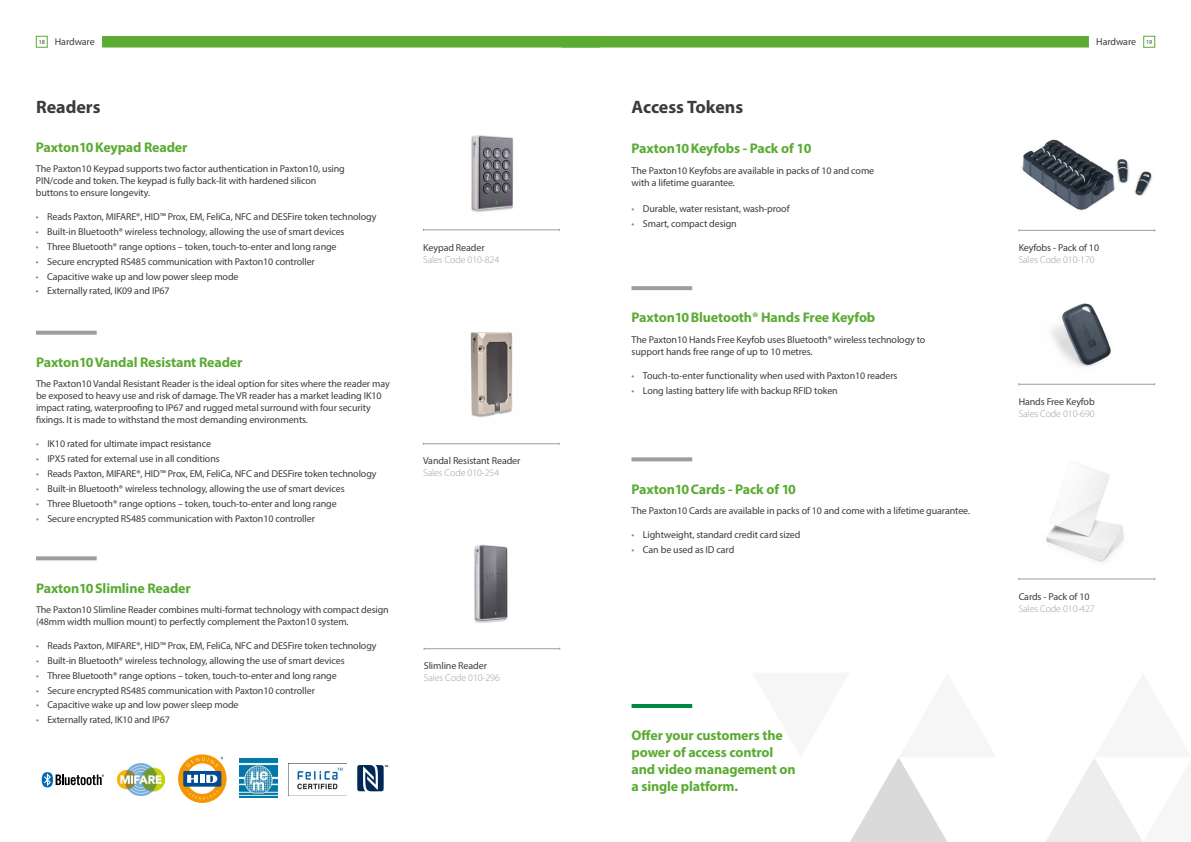
<style>
.page{position:relative;width:1191px;height:842px;background:#fff}
.page>*{position:absolute;margin:0;border:0;box-sizing:border-box;transform-origin:0 0}
.t1{font:700 18px "Myriad Pro";color:#3c3c3b}
.t2{font:700 14px/16.8px "Myriad Pro";letter-spacing:-.01em;color:#5bab33}
.t3{font:10px/12px "Myriad Pro";letter-spacing:-.01em;color:#3c3c3b}
.t4{font:300 10px "Myriad Pro";letter-spacing:-.01em;color:#9d9d9c}
.s1{font-size:6px}
.s2{color:#5bab33}
</style>
<div class="page">
<div style="left:561px;top:36px;width:528px;height:12px;background:#5bab33"></div>
<div style="left:1143px;top:36px;width:12px;height:12px;border:1px solid #5bab33"></div>
<div style="left:36px;top:36px;width:12px;height:12px;border:1px solid #5bab33"></div>
<div style="left:102px;top:36px;width:498px;height:12px;background:#5bab33"></div>
<svg style="left:42px;top:772px;width:62px;height:15px"></svg>
<svg style="left:178px;top:754px;width:49px;height:49px"></svg>
<img style="left:240px;top:759px;width:38px;height:38px">
<img style="left:289px;top:767px;width:57px;height:29px">
<img style="left:118px;top:764px;width:46px;height:32px">
<svg style="left:357px;top:765px;width:31px;height:26px"></svg>
<img style="left:471px;top:135px;width:42px;height:77px">
<hr style="left:631px;top:704px;width:61px;height:4px;background:#008944">
<hr style="left:423px;top:230px;width:136px;height:1px;background:#9d9d9c">
<img style="left:470px;top:332px;width:43px;height:86px">
<hr style="left:423px;top:443px;width:136px;height:1px;background:#9d9d9c">
<img style="left:1022px;top:139px;width:131px;height:71px">
<img style="left:1051px;top:303px;width:60px;height:64px">
<hr style="left:1019px;top:230px;width:135px;height:1px;background:#9d9d9c">
<hr style="left:1019px;top:384px;width:135px;height:1px;background:#9d9d9c">
<svg style="left:850px;top:505px;width:306px;height:337px"></svg>
<svg style="left:36px;top:556px;width:61px;height:4px"></svg>
<svg style="left:36px;top:331px;width:61px;height:4px"></svg>
<svg style="left:631px;top:457px;width:61px;height:4px"></svg>
<svg style="left:631px;top:286px;width:61px;height:4px"></svg>
<hr style="left:424px;top:648px;width:136px;height:1px;background:#9d9d9c">
<img style="left:474px;top:544px;width:34px;height:79px">
<p class="t3" style="left:39px;top:36px;width:57px"><span class="s1">18</span> Hardware</p>
<p class="t3" style="left:1096px;top:36px;width:57px">Hardware <span class="s1">19</span></p>
<h1 class="t1" style="left:36px;top:96px;width:66px">Readers</h1>
<h1 class="t1" style="left:631px;top:96px;width:113px">Access Tokens</h1>
<h2 class="t2" style="left:36px;top:138px;width:153px">Paxton10 Keypad Reader</h2>
<p class="t3" style="left:36px;top:163px;width:310px">The Paxton10 Keypad supports two factor authentication in Paxton10, using<br>PIN/code and token. The keypad is fully back-lit with hardened silicon buttons to ensure longevity.</p>
<p class="t3" style="left:36px;top:211px;width:342px"><span class="s2">•</span> Reads Paxton, MIFARE®, HID™ Prox, EM, FeliCa, NFC and DESFire token technology</p>
<p class="t3" style="left:36px;top:226px;width:310px"><span class="s2">•</span> Built-in Bluetooth® wireless technology, allowing the use of smart devices</p>
<p class="t3" style="left:36px;top:240px;width:302px"><span class="s2">•</span> Three Bluetooth® range options – token, touch-to-enter and long range</p>
<p class="t3" style="left:36px;top:255px;width:280px"><span class="s2">•</span> Secure encrypted RS485 communication with Paxton10 controller</p>
<p class="t3" style="left:36px;top:270px;width:204px"><span class="s2">•</span> Capacitive wake up and low power sleep mode</p>
<p class="t3" style="left:36px;top:285px;width:135px"><span class="s2">•</span> Externally rated, IK09 and IP67</p>
<h2 class="t2" style="left:36px;top:353px;width:208px">Paxton10 Vandal Resistant Reader</h2>
<p class="t3" style="left:36px;top:378px;width:355px">The Paxton10 Vandal Resistant Reader is the ideal option for sites where the reader may be exposed to heavy use and risk of damage. The VR reader has a market leading IK10 impact rating, waterproofing to IP67 and rugged metal surround with four security fixings. It is made to withstand the most demanding environments.</p>
<p class="t3" style="left:36px;top:438px;width:177px"><span class="s2">•</span> IK10 rated for ultimate impact resistance</p>
<p class="t3" style="left:36px;top:453px;width:185px"><span class="s2">•</span> IPX5 rated for external use in all conditions</p>
<p class="t3" style="left:36px;top:467px;width:342px"><span class="s2">•</span> Reads Paxton, MIFARE®, HID™ Prox, EM, FeliCa, NFC and DESFire token technology</p>
<p class="t3" style="left:36px;top:482px;width:310px"><span class="s2">•</span> Built-in Bluetooth® wireless technology, allowing the use of smart devices</p>
<p class="t3" style="left:36px;top:497px;width:302px"><span class="s2">•</span> Three Bluetooth® range options – token, touch-to-enter and long range</p>
<p class="t3" style="left:36px;top:512px;width:280px"><span class="s2">•</span> Secure encrypted RS485 communication with Paxton10 controller</p>
<h2 class="t2" style="left:36px;top:579px;width:156px">Paxton10 Slimline Reader</h2>
<p class="t3" style="left:36px;top:604px;width:354px">The Paxton10 Slimline Reader combines multi-format technology with compact design (48mm width mullion mount) to perfectly complement the Paxton10 system.</p>
<p class="t3" style="left:36px;top:640px;width:342px"><span class="s2">•</span> Reads Paxton, MIFARE®, HID™ Prox, EM, FeliCa, NFC and DESFire token technology</p>
<p class="t3" style="left:36px;top:654px;width:310px"><span class="s2">•</span> Built-in Bluetooth® wireless technology, allowing the use of smart devices</p>
<p class="t3" style="left:36px;top:669px;width:302px"><span class="s2">•</span> Three Bluetooth® range options – token, touch-to-enter and long range</p>
<p class="t3" style="left:36px;top:684px;width:280px"><span class="s2">•</span> Secure encrypted RS485 communication with Paxton10 controller</p>
<p class="t3" style="left:36px;top:699px;width:204px"><span class="s2">•</span> Capacitive wake up and low power sleep mode</p>
<p class="t3" style="left:36px;top:714px;width:135px"><span class="s2">•</span> Externally rated, IK10 and IP67</p>
<p class="t3" style="left:423px;top:241px;width:63px">Keypad Reader</p>
<p class="t4" style="left:423px;top:253px;width:78px">Sales Code 010-824</p>
<p class="t3" style="left:423px;top:455px;width:99px">Vandal Resistant Reader</p>
<p class="t4" style="left:423px;top:467px;width:78px">Sales Code 010-254</p>
<p class="t3" style="left:424px;top:660px;width:65px">Slimline Reader</p>
<p class="t4" style="left:424px;top:672px;width:78px">Sales Code 010-296</p>
<h2 class="t2" style="left:631px;top:140px;width:182px">Paxton10 Keyfobs - Pack of 10</h2>
<p class="t3" style="left:631px;top:164px;width:244px">The Paxton10 Keyfobs are available in packs of 10 and come with a lifetime guarantee.</p>
<p class="t3" style="left:631px;top:203px;width:159px"><span class="s2">•</span> Durable, water resistant, wash-proof</p>
<p class="t3" style="left:631px;top:218px;width:107px"><span class="s2">•</span> Smart, compact design</p>
<h2 class="t2" style="left:631px;top:309px;width:245px">Paxton10 Bluetooth® Hands Free Keyfob</h2>
<p class="t3" style="left:631px;top:333px;width:295px">The Paxton10 Hands Free Keyfob uses Bluetooth® wireless technology to support hands free range of up to 10 metres.</p>
<p class="t3" style="left:631px;top:369px;width:267px"><span class="s2">•</span> Touch-to-enter functionality when used with Paxton10 readers</p>
<p class="t3" style="left:631px;top:384px;width:208px"><span class="s2">•</span> Long lasting battery life with backup RFID token</p>
<h2 class="t2" style="left:631px;top:480px;width:166px">Paxton10 Cards - Pack of 10</h2>
<p class="t3" style="left:631px;top:504px;width:340px">The Paxton10 Cards are available in packs of 10 and come with a lifetime guarantee.</p>
<p class="t3" style="left:631px;top:528px;width:170px"><span class="s2">•</span> Lightweight, standard credit card sized</p>
<p class="t3" style="left:631px;top:543px;width:104px"><span class="s2">•</span> Can be used as ID card</p>
<h2 class="t2" style="left:631px;top:726px;width:165px">Offer your customers the power of access control and video management on a single platform.</h2>
<p class="t3" style="left:1018px;top:241px;width:82px">Keyfobs - Pack of 10</p>
<p class="t4" style="left:1018px;top:254px;width:78px">Sales Code 010-170</p>
<p class="t3" style="left:1018px;top:395px;width:78px">Hands Free Keyfob</p>
<p class="t4" style="left:1018px;top:407px;width:78px">Sales Code 010-690</p>
<p class="t3" style="left:1018px;top:590px;width:72px">Cards - Pack of 10</p>
<p class="t4" style="left:1018px;top:602px;width:78px">Sales Code 010-427</p>
</div>
